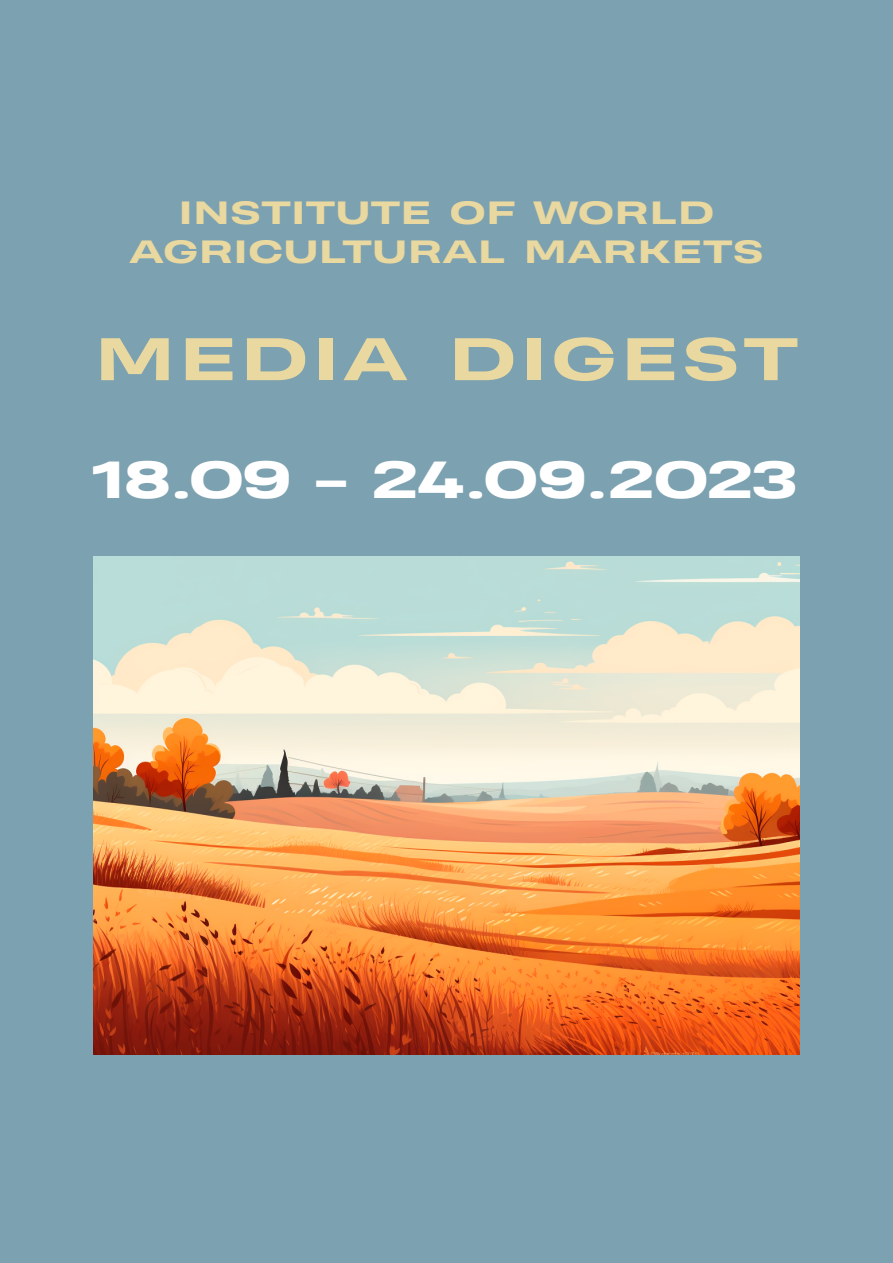
<style>
.page{position:relative;width:893px;height:1263px;background:#7ca1b0}
.page>*{position:absolute;margin:0;border:0;box-sizing:border-box;transform-origin:0 0}
.t1{font:800 57px "Heading Pro Ultra Wide";letter-spacing:.11em;color:#e9d89f}
.t2{font:800 49.5px "Heading Pro Ultra Wide";letter-spacing:-.03em;color:#fff}
.t3{font:800 30.6px/39.2px "Heading Pro Ultra Wide";letter-spacing:.05em;color:#e9d89f;text-align:center}
</style>
<div class="page">
<img style="left:94px;top:556px;width:705px;height:498px">
<p class="t3" style="left:130px;top:194px;width:634px">INSTITUTE OF WORLD<br>AGRICULTURAL MARKETS</p>
<h1 class="t1" style="left:96px;top:322px;width:703px">MEDIA DIGEST</h1>
<h2 class="t2" style="left:94px;top:447px;width:705px">18.09 - 24.09.2023</h2>
</div>
